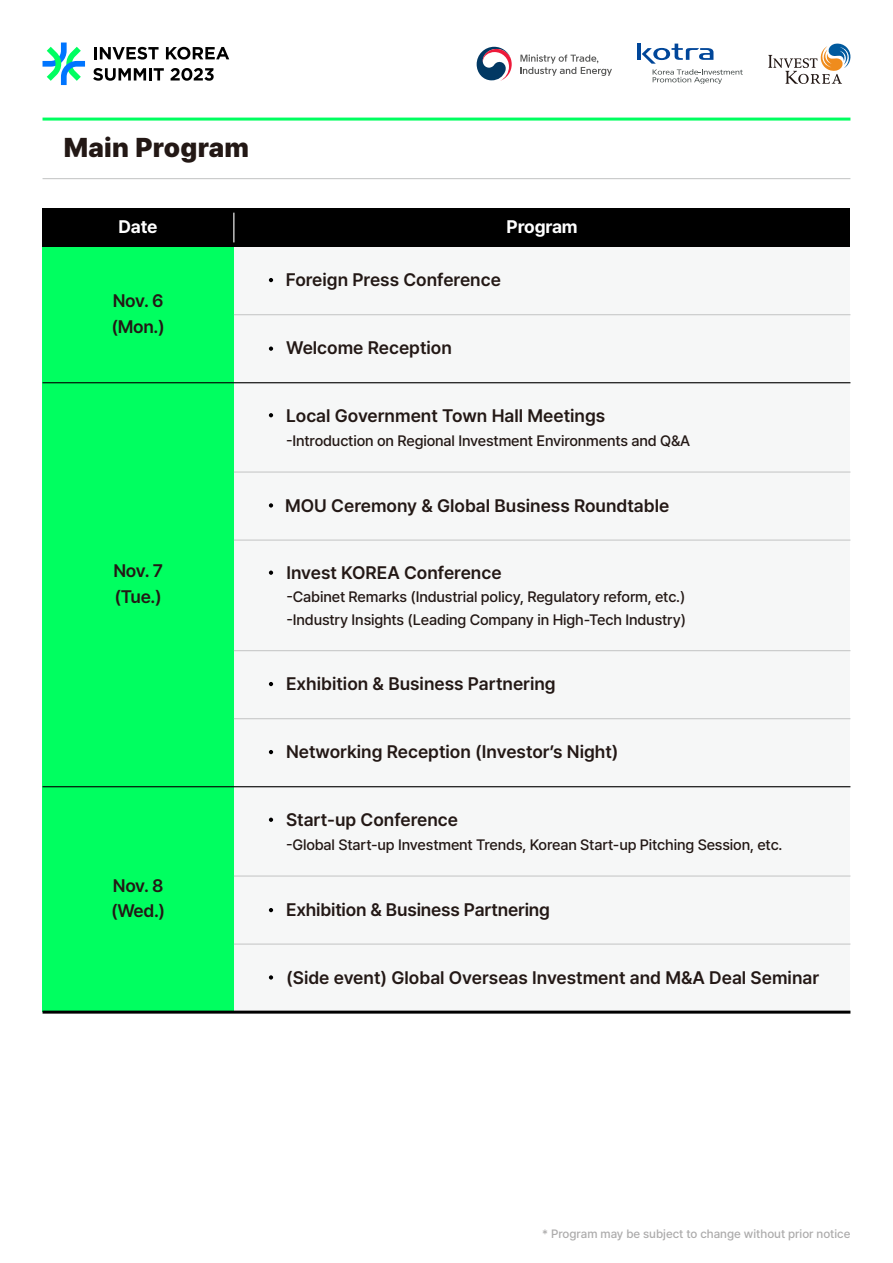
<style>
.page{position:relative;width:893px;height:1263px;background:#fff}
.page>*{position:absolute;margin:0;border:0;box-sizing:border-box;transform-origin:0 0}
.t1{font:900 27px "Pretendard";letter-spacing:.01em;color:#231815}
.t2{font:600 18px/25.5px "Pretendard";color:#231815}
.t3{font:700 18px "Pretendard";letter-spacing:-.01em;color:#fff}
.t4{font:500 15px/22.5px "Pretendard";letter-spacing:-.01em;color:#231815}
.t5{font:500 12px "Pretendard";color:#595757}
</style>
<div class="page">
<div style="left:43px;top:247px;width:807px;height:765px;background:#f6f7f7"></div>
<div style="left:43px;top:247px;width:191px;height:765px;background:#00ff60"></div>
<div style="left:43px;top:208px;width:807px;height:39px;background:#000"></div>
<hr style="left:43px;top:1010px;width:807px;height:3px;background:#000">
<hr style="left:43px;top:786px;width:807px;height:1px;background:#000">
<hr style="left:43px;top:382px;width:807px;height:1px;background:#000">
<svg style="left:269px;top:346px;width:4px;height:5px"></svg>
<svg style="left:269px;top:278px;width:4px;height:4px"></svg>
<svg style="left:269px;top:503px;width:4px;height:5px"></svg>
<svg style="left:269px;top:682px;width:4px;height:4px"></svg>
<svg style="left:269px;top:750px;width:4px;height:4px"></svg>
<svg style="left:269px;top:570px;width:4px;height:5px"></svg>
<svg style="left:269px;top:413px;width:4px;height:4px"></svg>
<svg style="left:269px;top:975px;width:4px;height:4px"></svg>
<svg style="left:269px;top:908px;width:4px;height:4px"></svg>
<svg style="left:269px;top:818px;width:4px;height:4px"></svg>
<svg style="left:233px;top:213px;width:1px;height:29px"></svg>
<hr style="left:234px;top:314px;width:616px;height:1px;background:#c8c9c9">
<hr style="left:234px;top:471px;width:616px;height:2px;background:#c8c9c9">
<hr style="left:234px;top:539px;width:616px;height:2px;background:#c8c9c9">
<hr style="left:234px;top:650px;width:616px;height:1px;background:#c8c9c9">
<hr style="left:234px;top:875px;width:616px;height:1px;background:#c8c9c9">
<hr style="left:234px;top:943px;width:616px;height:2px;background:#c8c9c9">
<hr style="left:234px;top:718px;width:616px;height:1px;background:#c8c9c9">
<hr style="left:43px;top:118px;width:807px;height:3px;background:#00ff60">
<hr style="left:43px;top:178px;width:807px;height:1px;background:#c8c9c9">
<svg style="left:43px;top:43px;width:42px;height:42px"></svg>
<svg style="left:94px;top:47px;width:65px;height:13px"></svg>
<svg style="left:166px;top:47px;width:63px;height:13px"></svg>
<svg style="left:93px;top:68px;width:71px;height:13px"></svg>
<svg style="left:171px;top:68px;width:43px;height:13px"></svg>
<svg style="left:642px;top:44px;width:101px;height:40px"></svg>
<hr style="left:637px;top:44px;width:4px;height:16px;background:#004699">
<svg style="left:768px;top:43px;width:83px;height:41px"></svg>
<svg style="left:477px;top:47px;width:35px;height:34px"></svg>
<svg style="left:520px;top:54px;width:92px;height:22px"></svg>
<h1 class="t1" style="left:64px;top:128px;width:187px">Main Program</h1>
<p class="t3" style="left:118px;top:214px;width:40px">Date</p>
<p class="t3" style="left:507px;top:214px;width:73px">Program</p>
<p class="t2" style="left:112px;top:287px;width:55px">Nov. 6 (Mon.)</p>
<p class="t2" style="left:113px;top:557px;width:51px">Nov. 7 (Tue.)</p>
<p class="t2" style="left:111px;top:872px;width:56px">Nov. 8 (Wed.)</p>
<p class="t2" style="left:286px;top:267px;width:216px">Foreign Press Conference</p>
<p class="t2" style="left:286px;top:335px;width:167px">Welcome Reception</p>
<p class="t2" style="left:286px;top:402px;width:321px">Local Government Town Hall Meetings</p>
<p class="t4" style="left:286px;top:429px;width:406px">-Introduction on Regional Investment Environments and Q&amp;A</p>
<p class="t2" style="left:285px;top:492px;width:386px">MOU Ceremony &amp; Global Business Roundtable</p>
<p class="t2" style="left:286px;top:559px;width:217px">Invest KOREA Conference</p>
<p class="t4" style="left:286px;top:585px;width:401px">-Cabinet Remarks (Industrial policy, Regulatory reform, etc.) -Industry Insights (Leading Company in High-Tech Industry)</p>
<p class="t2" style="left:286px;top:671px;width:271px">Exhibition &amp; Business Partnering</p>
<p class="t2" style="left:286px;top:739px;width:334px">Networking Reception (Investor’s Night)</p>
<p class="t2" style="left:286px;top:806px;width:174px">Start-up Conference</p>
<p class="t4" style="left:286px;top:832px;width:498px">-Global Start-up Investment Trends, Korean Start-up Pitching Session, etc.</p>
<p class="t2" style="left:286px;top:896px;width:266px">Exhibition &amp; Business Partnering</p>
<p class="t2" style="left:286px;top:964px;width:535px">(Side event) Global Overseas Investment and M&amp;A Deal Seminar</p>
<p class="t5" style="left:542px;top:1225px;width:310px">* Program may be subject to change without prior notice</p>
</div>
